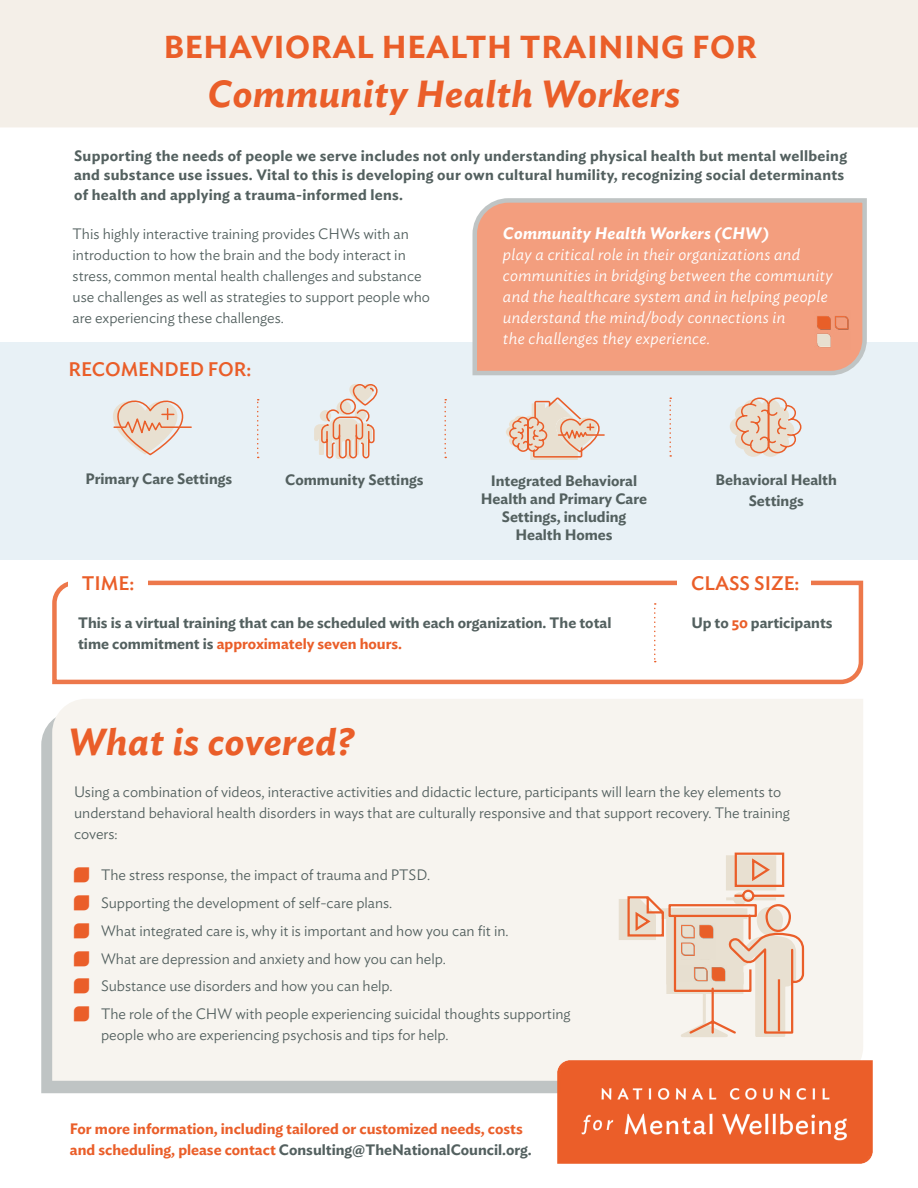
<style>
.page{position:relative;width:918px;height:1188px;background:#fff}
.page>*{position:absolute;margin:0;border:0;box-sizing:border-box;transform-origin:0 0}
.t1{font:italic 600 37.5px "Ideal Sans";letter-spacing:.02em;color:#ea5e29}
.t2{font:600 31.5px "Ideal Sans";letter-spacing:.02em;color:#ea5e29}
.t3{font:500 19.5px "Ideal Sans";color:#ea5e29}
.t4{font:italic 300 16.5px/21px "Ideal Sans";letter-spacing:.02em;color:#fff}
.t5{font:italic 600 16.5px "Ideal Sans";letter-spacing:.02em;color:#fff}
.t6{font:300 15px/21px "Ideal Sans";color:#53605f}
.t7{font:600 15px/18px "Ideal Sans";color:#53605f;text-align:center}
.t8{font:600 15px/19.5px "Ideal Sans";letter-spacing:.02em;color:#53605f}
.t9{font:600 15px/21px "Ideal Sans";color:#ea5e29}
.s1{color:#ea5e29}
.s2{color:#53605f}
</style>
<div class="page">
<div style="left:0;top:342px;width:918px;height:217px;background:#e8f1f6"></div>
<div style="left:0;top:0;width:918px;height:127px;background:#f4efe8"></div>
<div style="left:41px;top:721px;width:516px;height:372px;background:#bfc4c4"></div>
<div style="left:52px;top:699px;width:811px;height:382px;background:#f7f4ef"></div>
<svg style="left:472px;top:198px;width:395px;height:178px;background:#efa184"></svg>
<svg style="left:52px;top:580px;width:812px;height:105px"></svg>
<img style="left:557px;top:1060px;width:316px;height:104px">
<div style="left:68px;top:575px;width:80px;height:15px;background:#fff"></div>
<div style="left:678px;top:575px;width:133px;height:26px;background:#fff"></div>
<svg style="left:654px;top:603px;width:2px;height:59px"></svg>
<img style="left:815px;top:310px;width:35px;height:39px">
<svg style="left:113px;top:400px;width:79px;height:56px"></svg>
<svg style="left:314px;top:384px;width:64px;height:75px"></svg>
<svg style="left:730px;top:397px;width:72px;height:60px"></svg>
<svg style="left:506px;top:397px;width:99px;height:63px"></svg>
<svg style="left:619px;top:851px;width:186px;height:186px"></svg>
<img style="left:682px;top:924px;width:34px;height:35px">
<img style="left:678px;top:965px;width:48px;height:16px">
<svg style="left:669px;top:398px;width:2px;height:59px"></svg>
<svg style="left:444px;top:399px;width:2px;height:59px"></svg>
<svg style="left:257px;top:399px;width:2px;height:59px"></svg>
<svg style="left:74px;top:867px;width:15px;height:16px"></svg>
<svg style="left:74px;top:895px;width:15px;height:15px"></svg>
<svg style="left:74px;top:923px;width:15px;height:15px"></svg>
<svg style="left:74px;top:951px;width:15px;height:15px"></svg>
<svg style="left:74px;top:978px;width:15px;height:16px"></svg>
<svg style="left:74px;top:1006px;width:15px;height:15px"></svg>
<h2 class="t2" style="left:164px;top:22px;width:595px">BEHAVIORAL HEALTH TRAINING FOR</h2>
<h1 class="t1" style="left:208px;top:65px;width:474px">Community Health Workers</h1>
<p class="t8" style="left:74px;top:144px;width:774px">Supporting the needs of people we serve includes not only understanding physical health but mental wellbeing and substance use issues. Vital to this is developing our own cultural humility, recognizing social determinants of health and applying a trauma-informed lens.</p>
<p class="t6" style="left:73px;top:222px;width:359px">This highly interactive training provides CHWs with an introduction to how the brain and the body interact in stress, common mental health challenges and substance use challenges as well as strategies to support people who are experiencing these challenges.</p>
<p class="t5" style="left:503px;top:220px;width:268px">Community Health Workers (CHW)</p>
<p class="t4" style="left:503px;top:242px;width:331px">play a critical role in their organizations and communities in bridging between the community and the healthcare system and in helping people understand the mind/body connections in<br>the challenges they experience.</p>
<h3 class="t3" style="left:68px;top:354px;width:185px">RECOMENDED FOR:</h3>
<p class="t7" style="left:86px;top:469px;width:148px">Primary Care Settings</p>
<p class="t7" style="left:285px;top:470px;width:140px">Community Settings</p>
<p class="t7" style="left:716px;top:469px;width:123px;line-height:21px">Behavioral Health<br>Settings</p>
<p class="t7" style="left:481px;top:471px;width:168px">Integrated Behavioral<br>Health and Primary Care<br>Settings, including<br>Health Homes</p>
<h3 class="t3" style="left:82px;top:568px;width:54px">TIME:</h3>
<h3 class="t3" style="left:691px;top:568px;width:110px">CLASS SIZE:</h3>
<p class="t7" style="left:78px;top:611px;width:535px;line-height:21px;text-align:left">This is a virtual training that can be scheduled with each organization. The total time commitment is <span class="s1">approximately seven hours.</span></p>
<p class="t7" style="left:692px;top:612px;width:142px">Up to <span class="s1">50</span> participants</p>
<h1 class="t1" style="left:68px;top:712px;width:287px">What is covered?</h1>
<p class="t6" style="left:74px;top:780px;width:717px">Using a combination of videos, interactive activities and didactic lecture, participants will learn the key elements to understand behavioral health disorders in ways that are culturally responsive and that support recovery. The training covers:</p>
<p class="t6" style="left:101px;top:860px;width:471px;line-height:27.8px">The stress response, the impact of trauma and PTSD.<br>Supporting the development of self-care plans.<br>What integrated care is, why it is important and how you can fit in.<br>What are depression and anxiety and how you can help.<br>Substance use disorders and how you can help.<br>The role of the CHW with people experiencing suicidal thoughts supporting</p>
<p class="t6" style="left:101px;top:1023px;width:349px">people who are experiencing psychosis and tips for help.</p>
<p class="t9" style="left:70px;top:1117px;width:463px">For more information, including tailored or customized needs, costs and scheduling, please contact <span class="s2">Consulting@TheNationalCouncil.org.</span></p>
</div>
